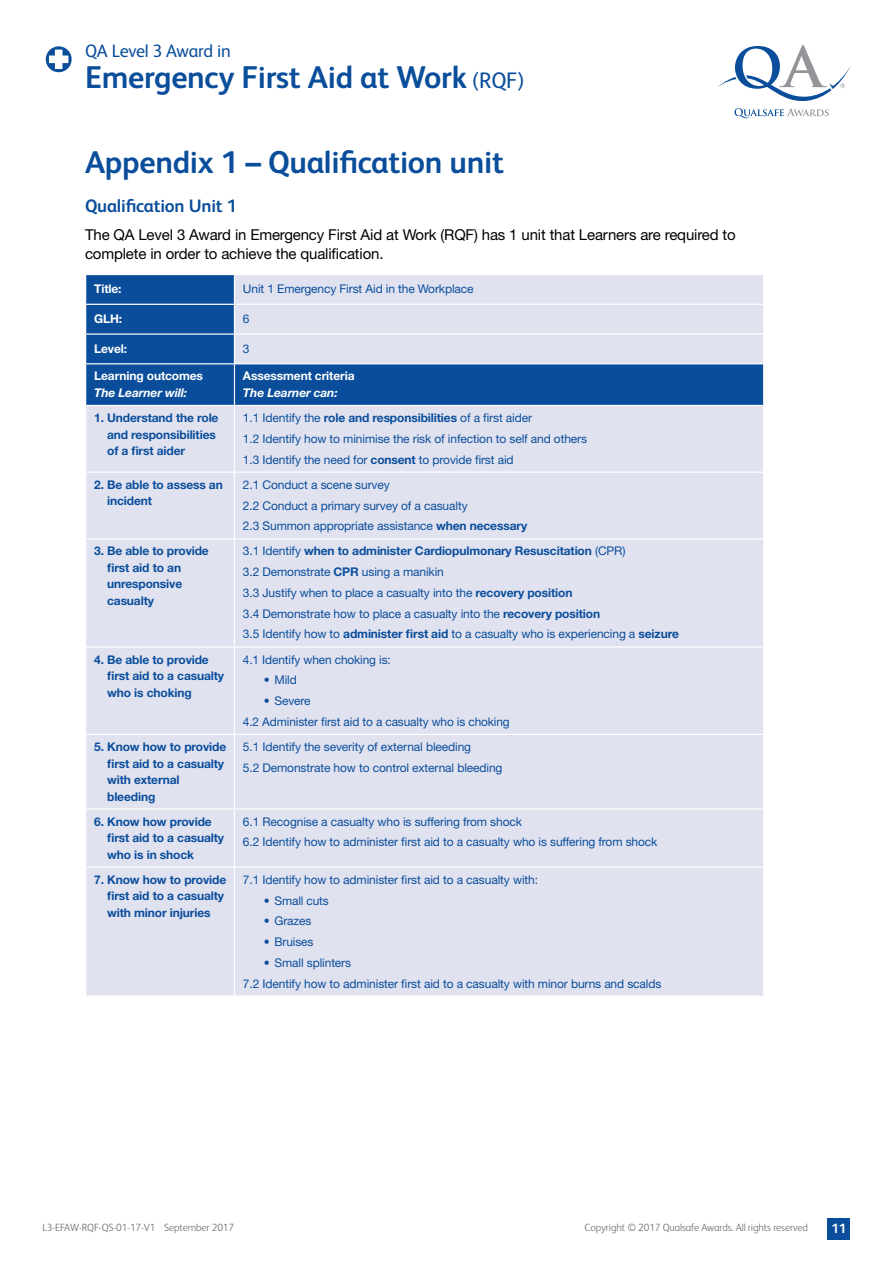
<style>
.page{position:relative;width:893px;height:1263px;background:#fff}
.page>*{position:absolute;margin:0;border:0;box-sizing:border-box;transform-origin:0 0}
.Main_Heading{font:700 31.5px "FS Albert";letter-spacing:-.01em;color:#0a4e9b}
.Sub_Headings{font:700 18px "FS Albert";letter-spacing:-.01em;color:#0a4e9b}
.t1{font:18px "FS Albert";letter-spacing:-.015em;color:#0a4e9b}
.BODY{font:15px/19.5px "Helvetica Neue LT";letter-spacing:-.01em;color:#000}
.t2{font:700 13.5px "FS Albert";color:#fff}
.appendix_table{font:12px "Helvetica Neue LT";letter-spacing:-.01em;color:#0a4e9b}
.appendix_table-2{font:700 12px/16.5px "Helvetica Neue LT";letter-spacing:-.01em;color:#0a4e9b}
.Table_Text_Blue{font:700 12px "Helvetica Neue LT";letter-spacing:-.01em;color:#fff}
.Table_Text_Blue-2{font:12px "Helvetica Neue LT";letter-spacing:-.01em;color:#0a4e9b}
.Table_Text_Blue-3{font:italic 700 12px "Helvetica Neue LT";letter-spacing:-.01em;color:#fff}
.t3{font:300 10.5px "FS Albert";letter-spacing:-.01em;color:#6d6e71}
.s1{font-weight:400;font-size:22.5px}
.s2{font-weight:700}
.s3{font-weight:400}
</style>
<div class="page">
<div style="left:827px;top:1218px;width:23px;height:22px;background:#0a4e9b"></div>
<svg style="left:717px;top:45px;width:134px;height:73px"></svg>
<svg style="left:45px;top:45px;width:28px;height:28px"></svg>
<div style="left:44px;top:44px;width:30px;height:30px;border:2px solid #fff;border-radius:50%"></div>
<svg style="left:49px;top:50px;width:19px;height:19px"></svg>
<svg style="left:86px;top:275px;width:677px;height:720px;background:#cfd5e8"></svg>
<hr style="left:85px;top:304px;width:149px;height:1px;background:#fff">
<hr style="left:234px;top:304px;width:530px;height:1px;background:#fff">
<hr style="left:85px;top:333px;width:149px;height:2px;background:#fff">
<hr style="left:234px;top:333px;width:530px;height:2px;background:#fff">
<svg style="left:234px;top:275px;width:1px;height:88px"></svg>
<hr style="left:85px;top:363px;width:149px;height:1px;background:#fff">
<hr style="left:234px;top:363px;width:530px;height:1px;background:#fff">
<hr style="left:234px;top:364px;width:1px;height:41px;background:#fff">
<hr style="left:85px;top:405px;width:149px;height:1px;background:#fff">
<hr style="left:234px;top:405px;width:530px;height:1px;background:#fff">
<hr style="left:234px;top:406px;width:1px;height:65px;background:#fff">
<hr style="left:85px;top:471px;width:149px;height:2px;background:#fff">
<hr style="left:234px;top:471px;width:530px;height:2px;background:#fff">
<hr style="left:234px;top:473px;width:1px;height:65px;background:#fff">
<hr style="left:85px;top:538px;width:149px;height:1px;background:#fff">
<hr style="left:234px;top:538px;width:530px;height:1px;background:#fff">
<hr style="left:234px;top:539px;width:1px;height:107px;background:#fff">
<hr style="left:85px;top:646px;width:149px;height:2px;background:#fff">
<hr style="left:234px;top:646px;width:530px;height:2px;background:#fff">
<hr style="left:234px;top:648px;width:1px;height:86px;background:#fff">
<hr style="left:85px;top:734px;width:149px;height:1px;background:#fff">
<hr style="left:234px;top:734px;width:530px;height:1px;background:#fff">
<hr style="left:234px;top:735px;width:1px;height:73px;background:#fff">
<hr style="left:85px;top:808px;width:149px;height:2px;background:#fff">
<hr style="left:234px;top:808px;width:530px;height:2px;background:#fff">
<hr style="left:234px;top:810px;width:1px;height:56px;background:#fff">
<hr style="left:85px;top:866px;width:149px;height:2px;background:#fff">
<hr style="left:234px;top:866px;width:530px;height:2px;background:#fff">
<hr style="left:234px;top:868px;width:1px;height:127px;background:#fff">
<h2 class="t1" style="left:85px;top:41px;width:147px">QA Level 3 Award in</h2>
<h1 class="Main_Heading" style="left:85px;top:59px;width:441px">Emergency First Aid at Work <span class="s1">(RQF)</span></h1>
<p class="Main_Heading" style="left:85px;top:145px;width:420px">Appendix 1 – Qualification unit</p>
<p class="Sub_Headings" style="left:85px;top:196px;width:153px">Qualification Unit 1</p>
<p class="BODY" style="left:85px;top:225px;width:652px">The QA Level 3 Award in Emergency First Aid at Work (RQF) has 1 unit that Learners are required to complete in order to achieve the qualification.</p>
<p class="Table_Text_Blue" style="left:94px;top:282px;width:29px">Title:</p>
<p class="Table_Text_Blue-2" style="left:243px;top:282px;width:232px">Unit 1 Emergency First Aid in the Workplace</p>
<p class="Table_Text_Blue" style="left:94px;top:312px;width:30px">GLH:</p>
<p class="Table_Text_Blue-2" style="left:243px;top:312px;width:8px">6</p>
<p class="Table_Text_Blue" style="left:94px;top:341px;width:34px">Level:</p>
<p class="Table_Text_Blue-2" style="left:243px;top:342px;width:8px">3</p>
<p class="Table_Text_Blue" style="left:94px;top:369px;width:110px">Learning outcomes</p>
<p class="Table_Text_Blue-3" style="left:94px;top:385px;width:94px">The Learner will:</p>
<p class="Table_Text_Blue" style="left:243px;top:369px;width:113px">Assessment criteria</p>
<p class="Table_Text_Blue-3" style="left:243px;top:385px;width:96px">The Learner can:</p>
<p class="appendix_table-2" style="left:107px;top:409px;width:113px;text-indent:-13px">1. Understand the role and responsibilities of a first aider</p>
<p class="appendix_table" style="left:243px;top:411px;width:291px">1.1 Identify the <span class="s2">role and responsibilities</span> of a first aider</p>
<p class="appendix_table" style="left:243px;top:431px;width:346px">1.2 Identify how to minimise the risk of infection to self and others</p>
<p class="appendix_table" style="left:243px;top:452px;width:272px">1.3 Identify the need for <span class="s2">consent</span> to provide first aid</p>
<p class="appendix_table-2" style="left:107px;top:476px;width:117px;text-indent:-13px">2. Be able to assess an incident</p>
<p class="appendix_table" style="left:243px;top:477px;width:148px">2.1 Conduct a scene survey</p>
<p class="appendix_table" style="left:243px;top:498px;width:226px">2.2 Conduct a primary survey of a casualty</p>
<p class="appendix_table" style="left:243px;top:519px;width:286px">2.3 Summon appropriate assistance <span class="s2">when necessary</span></p>
<p class="appendix_table-2" style="left:107px;top:543px;width:103px;text-indent:-13px">3. Be able to provide first aid to an unresponsive casualty</p>
<p class="appendix_table-2" style="left:243px;top:543px;width:384px"><span class="s3">3.1 Identify</span> when to administer Cardiopulmonary Resuscitation <span class="s3">(CPR)</span></p>
<p class="appendix_table" style="left:243px;top:565px;width:202px">3.2 Demonstrate <span class="s2">CPR</span> using a manikin</p>
<p class="appendix_table" style="left:243px;top:585px;width:331px">3.3 Justify when to place a casualty into the <span class="s2">recovery position</span></p>
<p class="appendix_table" style="left:243px;top:606px;width:359px">3.4 Demonstrate how to place a casualty into the <span class="s2">recovery position</span></p>
<p class="appendix_table" style="left:243px;top:627px;width:437px">3.5 Identify how to <span class="s2">administer first aid</span> to a casualty who is experiencing a <span class="s2">seizure</span></p>
<p class="appendix_table-2" style="left:107px;top:651px;width:119px;text-indent:-13px">4. Be able to provide first aid to a casualty who is choking</p>
<p class="appendix_table" style="left:243px;top:652px;width:149px">4.1 Identify when choking is:</p>
<p class="appendix_table" style="left:264px;top:673px;width:34px">• Mild</p>
<p class="appendix_table" style="left:264px;top:694px;width:48px">• Severe</p>
<p class="appendix_table" style="left:243px;top:714px;width:268px">4.2 Administer first aid to a casualty who is choking</p>
<p class="appendix_table-2" style="left:107px;top:738px;width:121px;text-indent:-13px">5. Know how to provide first aid to a casualty with external bleeding</p>
<p class="appendix_table" style="left:243px;top:740px;width:230px">5.1 Identify the severity of external bleeding</p>
<p class="appendix_table" style="left:243px;top:760px;width:261px">5.2 Demonstrate how to control external bleeding</p>
<p class="appendix_table-2" style="left:107px;top:813px;width:119px;text-indent:-13px">6. Know how provide first aid to a casualty who is in shock</p>
<p class="appendix_table" style="left:243px;top:814px;width:281px">6.1 Recognise a casualty who is suffering from shock</p>
<p class="appendix_table" style="left:243px;top:835px;width:416px">6.2 Identify how to administer first aid to a casualty who is suffering from shock</p>
<p class="appendix_table-2" style="left:107px;top:871px;width:121px;text-indent:-13px">7. Know how to provide first aid to a casualty with minor injuries</p>
<p class="appendix_table" style="left:243px;top:872px;width:297px">7.1 Identify how to administer first aid to a casualty with:</p>
<p class="appendix_table" style="left:264px;top:893px;width:66px">• Small cuts</p>
<p class="appendix_table" style="left:264px;top:914px;width:49px">• Grazes</p>
<p class="appendix_table" style="left:264px;top:935px;width:51px">• Bruises</p>
<p class="appendix_table" style="left:264px;top:955px;width:89px">• Small splinters</p>
<p class="appendix_table" style="left:243px;top:976px;width:420px">7.2 Identify how to administer first aid to a casualty with minor burns and scalds</p>
<p class="t3" style="left:43px;top:1221px;width:193px">L3-EFAW-RQF-QS-01-17-V1 September 2017</p>
<p class="t3" style="left:585px;top:1221px;width:225px">Copyright © 2017 Qualsafe Awards. All rights reserved</p>
<p class="t2" style="left:831px;top:1221px;width:17px">11</p>
</div>
